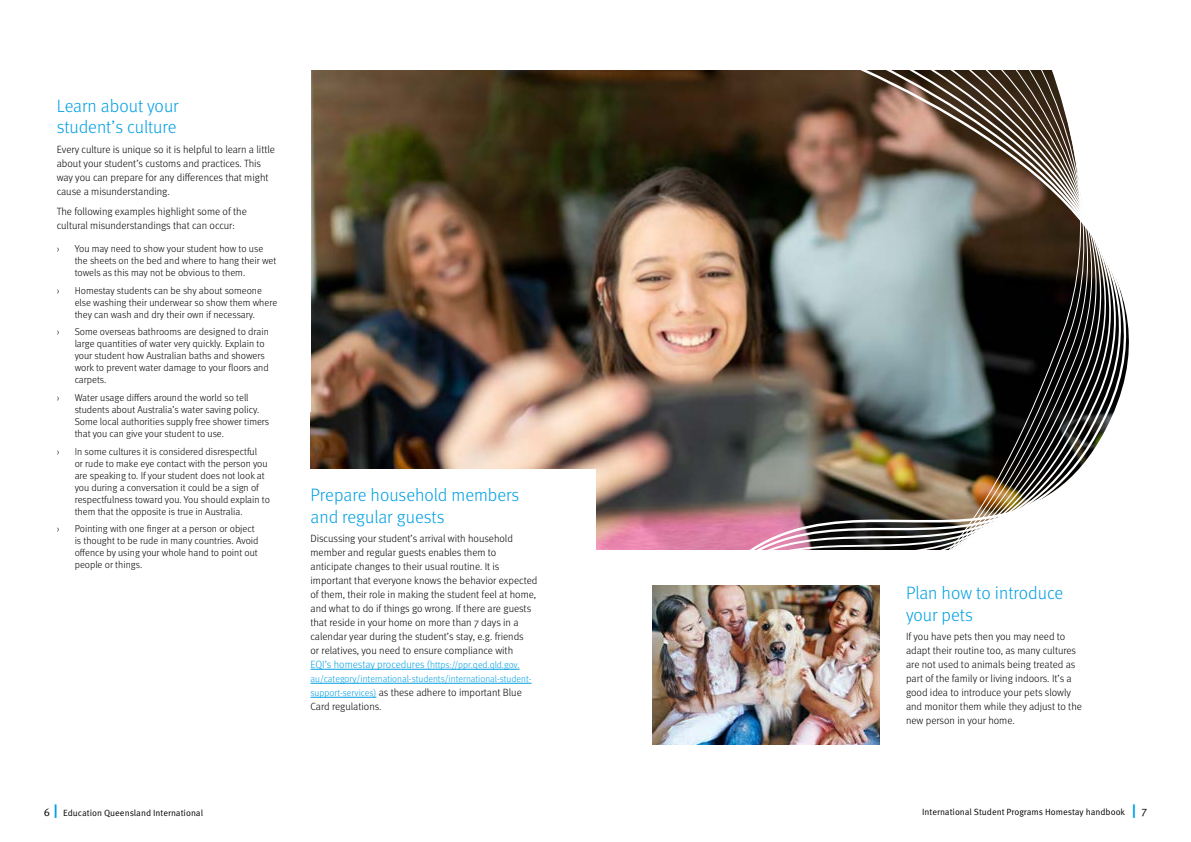
<style>
.page{position:relative;width:1191px;height:842px;background:#fff}
.page>*{position:absolute;margin:0;border:0;box-sizing:border-box;transform-origin:0 0}
.t1{font:300 18px/21.6px "Meta OT";color:#009fe3}
.t2{font:300 10.5px/14px "Meta OT";color:#000}
.t3{font:300 10px/12px "Meta OT";color:#000}
.t4{font:300 9.5px "Meta OT";color:#009fe3}
.t5{font:9px "Meta OT Norm";color:#000}
.s1{color:#009fe3}
.s2{font-size:9.5px;color:#009fe3}
.s3{font-size:11px}
.s4{font-family:"Meta OT";font-weight:700;font-size:14px;color:#009fe3}
</style>
<div class="page">
<img style="left:310px;top:71px;width:194px;height:398px">
<svg style="left:504px;top:70px;width:27px;height:613px"></svg>
<img style="left:531px;top:70px;width:598px;height:675px">
<hr style="left:310px;top:669px;width:209px;height:1px;background:#009fe3">
<hr style="left:310px;top:683px;width:221px;height:1px;background:#009fe3">
<hr style="left:310px;top:697px;width:66px;height:1px;background:#009fe3">
<img style="left:652px;top:586px;width:227px;height:159px">
<h1 class="t1" style="left:57px;top:95px;width:123px">Learn about your student’s culture</h1>
<p class="t2" style="left:57px;top:143px;width:220px">Every culture is unique so it is helpful to learn a little about your student’s customs and practices. This way you can prepare for any differences that might cause a misunderstanding.</p>
<p class="t2" style="left:57px;top:204px;width:192px">The following examples highlight some of the cultural misunderstandings that can occur:</p>
<p class="t3" style="left:57px;top:243px;width:4px">›</p>
<p class="t3" style="left:75px;top:243px;width:203px">You may need to show your student how to use the sheets on the bed and where to hang their wet towels as this may not be obvious to them.</p>
<p class="t3" style="left:57px;top:284px;width:4px">›</p>
<p class="t3" style="left:75px;top:284px;width:204px">Homestay students can be shy about someone else washing their underwear so show them where they can wash and dry their own if necessary.</p>
<p class="t3" style="left:57px;top:326px;width:4px">›</p>
<p class="t3" style="left:75px;top:326px;width:196px">Some overseas bathrooms are designed to drain large quantities of water very quickly. Explain to your student how Australian baths and showers work to prevent water damage to your floors and carpets.</p>
<p class="t3" style="left:57px;top:392px;width:4px">›</p>
<p class="t3" style="left:75px;top:392px;width:196px">Water usage differs around the world so tell students about Australia’s water saving policy.<br>Some local authorities supply free shower timers that you can give your student to use.</p>
<p class="t3" style="left:57px;top:445px;width:4px">›</p>
<p class="t3" style="left:75px;top:445px;width:197px">In some cultures it is considered disrespectful<br>or rude to make eye contact with the person you are speaking to. If your student does not look at you during a conversation it could be a sign of respectfulness toward you. You should explain to them that the opposite is true in Australia.</p>
<p class="t3" style="left:57px;top:523px;width:4px">›</p>
<p class="t3" style="left:75px;top:523px;width:185px">Pointing with one finger at a person or object is thought to be rude in many countries. Avoid offence by using your whole hand to point out people or things.</p>
<h1 class="t1" style="left:310px;top:484px;width:210px">Prepare household members and regular guests</h1>
<p class="t2" style="left:310px;top:532px;width:228px">Discussing your student’s arrival with household member and regular guests enables them to anticipate changes to their usual routine. It is important that everyone knows the behavior expected of them, their role in making the student feel at home, and what to do if things go wrong. If there are guests that reside in your home on more than 7 days in a calendar year during the student’s stay, e.g. friends<br>or relatives, you need to ensure compliance with<br><span class="s1">EQI’s homestay procedures (</span><span class="s2">https://ppr.qed.qld.gov.</span></p>
<p class="t4" style="left:310px;top:673px;width:222px">au/category/international-students/international-student-</p>
<p class="t2" style="left:310px;top:686px;width:213px"><span class="s2">support-services)</span> as these adhere to important Blue<br>Card regulations.</p>
<h1 class="t1" style="left:906px;top:582px;width:159px">Plan how to introduce your pets</h1>
<p class="t2" style="left:906px;top:630px;width:177px">If you have pets then you may need to adapt their routine too, as many cultures are not used to animals being treated as part of the family or living indoors. It’s a good idea to introduce your pets slowly and monitor them while they adjust to the new person in your home.</p>
<p class="t5" style="left:44px;top:807px;width:161px"><span class="s3">6</span> <span class="s4">|</span> Education Queensland International</p>
<p class="t5" style="left:922px;top:806px;width:226px">International Student Programs Homestay handbook <span class="s4">|</span> <span class="s3">7</span></p>
</div>
